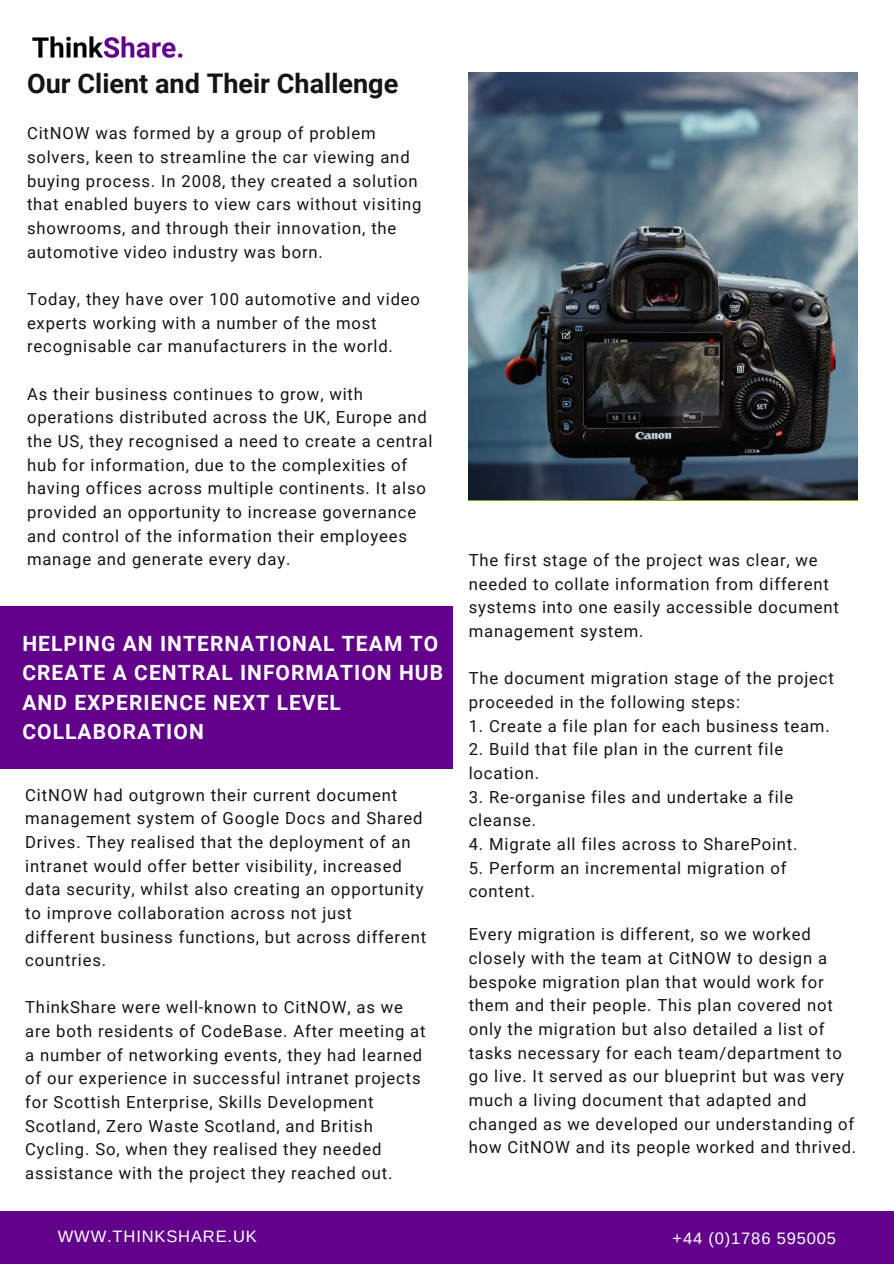
<style>
.page{position:relative;width:894px;height:1264px;background:#fff}
.page>*{position:absolute;margin:0;border:0;box-sizing:border-box;transform-origin:0 0}
.t1{font:700 27px "Roboto";color:#141414}
.t2{font:700 21px/29.2px "Roboto";letter-spacing:.05em;color:#fff}
.t3{font:16.65px/23.7px "Roboto";letter-spacing:.05em;color:#141414}
.t4{font:16.5px "Arimo";letter-spacing:.05em;color:#fff}
</style>
<div class="page">
<div style="left:0;top:606px;width:452px;height:162px;background:#62008c"></div>
<div style="left:0;top:1211px;width:893px;height:52px;background:#62008c"></div>
<img style="left:32px;top:36px;width:151px;height:22px">
<img style="left:468px;top:73px;width:389px;height:427px">
<h1 class="t1" style="left:27px;top:68px;width:372px">Our Client and Their Challenge</h1>
<p class="t3" style="left:27px;top:122px;width:396px">CitNOW was formed by a group of problem solvers, keen to streamline the car viewing and buying process. In 2008, they created a solution that enabled buyers to view cars without visiting showrooms, and through their innovation, the automotive video industry was born.</p>
<p class="t3" style="left:27px;top:287px;width:394px">Today, they have over 100 automotive and video experts working with a number of the most recognisable car manufacturers in the world.</p>
<p class="t3" style="left:27px;top:382px;width:407px">As their business continues to grow, with operations distributed across the UK, Europe and the US, they recognised a need to create a central hub for information, due to the complexities of having offices across multiple continents. It also provided an opportunity to increase governance and control of the information their employees manage and generate every day.</p>
<p class="t2" style="left:22px;top:629px;width:422px">HELPING AN INTERNATIONAL TEAM TO<br>CREATE A CENTRAL INFORMATION HUB<br>AND EXPERIENCE NEXT LEVEL<br>COLLABORATION</p>
<p class="t3" style="left:25px;top:783px;width:402px">CitNOW had outgrown their current document management system of Google Docs and Shared Drives. They realised that the deployment of an intranet would offer better visibility, increased data security, whilst also creating an opportunity to improve collaboration across not just<br>different business functions, but across different countries.</p>
<p class="t3" style="left:25px;top:995px;width:401px">ThinkShare were well-known to CitNOW, as we are both residents of CodeBase. After meeting at a number of networking events, they had learned of our experience in successful intranet projects for Scottish Enterprise, Skills Development Scotland, Zero Waste Scotland, and British Cycling. So, when they realised they needed assistance with the project they reached out.</p>
<p class="t3" style="left:468px;top:548px;width:371px">The first stage of the project was clear, we needed to collate information from different systems into one easily accessible document management system.</p>
<p class="t3" style="left:468px;top:667px;width:366px">The document migration stage of the project proceeded in the following steps:</p>
<p class="t3" style="left:468px;top:714px;width:362px">1. Create a file plan for each business team.</p>
<p class="t3" style="left:468px;top:737px;width:316px">2. Build that file plan in the current file location.</p>
<p class="t3" style="left:468px;top:785px;width:326px">3. Re-organise files and undertake a file cleanse.</p>
<p class="t3" style="left:468px;top:832px;width:330px">4. Migrate all files across to SharePoint.</p>
<p class="t3" style="left:468px;top:856px;width:319px">5. Perform an incremental migration of content.</p>
<p class="t3" style="left:468px;top:922px;width:389px">Every migration is different, so we worked closely with the team at CitNOW to design a bespoke migration plan that would work for them and their people. This plan covered not only the migration but also detailed a list of tasks necessary for each team/department to go live. It served as our blueprint but was very much a living document that adapted and changed as we developed our understanding of how CitNOW and its people worked and thrived.</p>
<p class="t4" style="left:58px;top:1226px;width:200px">WWW.THINKSHARE.UK</p>
<p class="t4" style="left:672px;top:1229px;width:165px">+44 (0)1786 595005</p>
</div>
